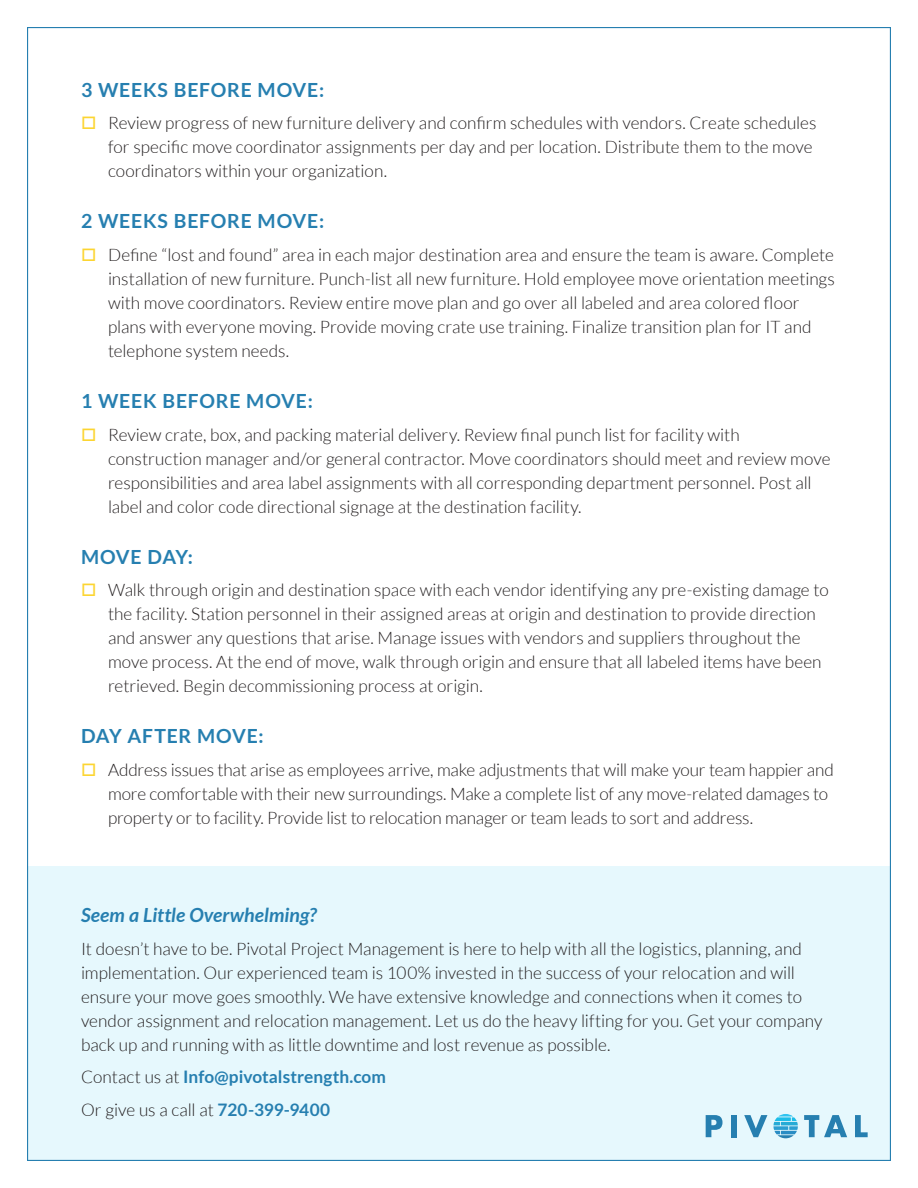
<style>
.page{position:relative;width:918px;height:1188px;background:#fff}
.page>*{position:absolute;margin:0;border:0;box-sizing:border-box;transform-origin:0 0}
.t1{font:700 19.5px "Lato";letter-spacing:.04em;color:#267fb0}
.t2{font:italic 700 19.5px "Lato";letter-spacing:.005em;color:#267fb0}
.t3{font:300 17.25px/24px "Lato";color:#231f20}
.t4{font:700 17.25px "Lato";color:#267fb0}
.s1{color:#fcd532}
.s2{font-weight:300;color:#231f20}
.s3{font-weight:700;color:#267fb0}
</style>
<div class="page">
<div style="left:28px;top:866px;width:862px;height:294px;background:#e6f8fd"></div>
<svg style="left:706px;top:1115px;width:17px;height:22px"></svg>
<div style="left:731px;top:1115px;width:6px;height:22px;background:#267fb0"></div>
<svg style="left:744px;top:1115px;width:23px;height:22px"></svg>
<svg style="left:804px;top:1115px;width:43px;height:22px"></svg>
<svg style="left:855px;top:1115px;width:13px;height:22px"></svg>
<svg style="left:773px;top:1114px;width:25px;height:24px"></svg>
<p class="t1" style="left:81px;top:78px;width:245px">3 WEEKS BEFORE MOVE:</p>
<p class="t3" style="left:108px;top:111px;width:710px;text-indent:-27px"><span class="s1">□</span> Review progress of new furniture delivery and confirm schedules with vendors. Create schedules for specific move coordinator assignments per day and per location. Distribute them to the move coordinators within your organization.</p>
<p class="t1" style="left:81px;top:210px;width:245px">2 WEEKS BEFORE MOVE:</p>
<p class="t3" style="left:108px;top:243px;width:728px;text-indent:-27px"><span class="s1">□</span> Define “lost and found” area in each major destination area and ensure the team is aware. Complete installation of new furniture. Punch-list all new furniture. Hold employee move orientation meetings with move coordinators. Review entire move plan and go over all labeled and area colored floor plans with everyone moving. Provide moving crate use training. Finalize transition plan for IT and telephone system needs.</p>
<p class="t1" style="left:81px;top:390px;width:233px">1 WEEK BEFORE MOVE:</p>
<p class="t3" style="left:108px;top:423px;width:724px;text-indent:-27px"><span class="s1">□</span> Review crate, box, and packing material delivery. Review final punch list for facility with construction manager and/or general contractor. Move coordinators should meet and review move responsibilities and area label assignments with all corresponding department personnel. Post all label and color code directional signage at the destination facility.</p>
<p class="t1" style="left:81px;top:545px;width:114px">MOVE DAY:</p>
<p class="t3" style="left:108px;top:578px;width:722px;text-indent:-27px"><span class="s1">□</span> Walk through origin and destination space with each vendor identifying any pre-existing damage to the facility. Station personnel in their assigned areas at origin and destination to provide direction and answer any questions that arise. Manage issues with vendors and suppliers throughout the move process. At the end of move, walk through origin and ensure that all labeled items have been retrieved. Begin decommissioning process at origin.</p>
<p class="t1" style="left:81px;top:725px;width:184px">DAY AFTER MOVE:</p>
<p class="t3" style="left:108px;top:758px;width:727px;text-indent:-27px"><span class="s1">□</span> Address issues that arise as employees arrive, make adjustments that will make your team happier and more comfortable with their new surroundings. Make a complete list of any move-related damages to property or to facility. Provide list to relocation manager or team leads to sort and address.</p>
<p class="t2" style="left:81px;top:904px;width:237px">Seem a Little Overwhelming?</p>
<p class="t3" style="left:81px;top:937px;width:743px">It doesn’t have to be. Pivotal Project Management is here to help with all the logistics, planning, and implementation. Our experienced team is 100% invested in the success of your relocation and will ensure your move goes smoothly. We have extensive knowledge and connections when it comes to vendor assignment and relocation management. Let us do the heavy lifting for you. Get your company back up and running with as little downtime and lost revenue as possible.</p>
<p class="t4" style="left:81px;top:1067px;width:307px"><span class="s2">Contact us at</span> Info@pivotalstrength.com</p>
<p class="t3" style="left:81px;top:1098px;width:251px">Or give us a call at <span class="s3">720-399-9400</span></p>
</div>
